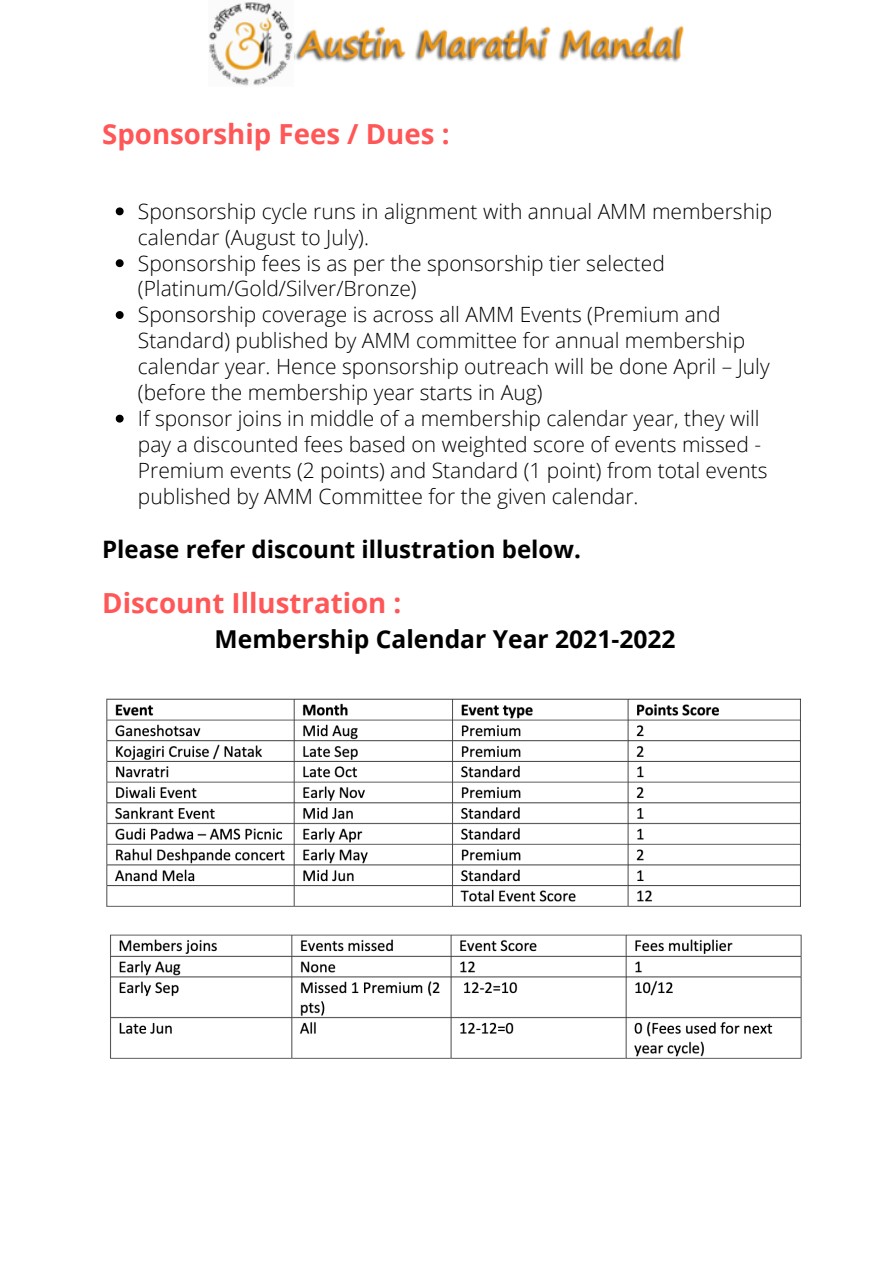
<style>
.page{position:relative;width:894px;height:1264px;background:#fff}
.page>*{position:absolute;margin:0;border:0;box-sizing:border-box;transform-origin:0 0}
.t1{font:700 27.6px "Open Sans";color:#ff5757}
.t2{font:700 24.6px "Open Sans";color:#000}
.t3{font:700 24px "Open Sans";color:#000}
.t4{font:300 21px/26px "Open Sans";color:#000}
</style>
<div class="page">
<img style="left:209px;top:2px;width:475px;height:84px">
<img style="left:106px;top:698px;width:696px;height:361px">
<svg style="left:116px;top:207px;width:8px;height:8px"></svg>
<svg style="left:116px;top:259px;width:8px;height:8px"></svg>
<svg style="left:116px;top:311px;width:8px;height:8px"></svg>
<svg style="left:116px;top:415px;width:8px;height:7px"></svg>
<p class="t1" style="left:102px;top:115px;width:349px">Sponsorship Fees / Dues :</p>
<p class="t4" style="left:138px;top:197px;width:635px">Sponsorship cycle runs in alignment with annual AMM membership calendar (August to July).</p>
<p class="t4" style="left:138px;top:249px;width:528px">Sponsorship fees is as per the sponsorship tier selected (Platinum/Gold/Silver/Bronze)</p>
<p class="t4" style="left:138px;top:301px;width:633px">Sponsorship coverage is across all AMM Events (Premium and Standard) published by AMM committee for annual membership calendar year. Hence sponsorship outreach will be done April – July (before the membership year starts in Aug)</p>
<p class="t4" style="left:138px;top:405px;width:631px">If sponsor joins in middle of a membership calendar year, they will pay a discounted fees based on weighted score of events missed - Premium events (2 points) and Standard (1 point) from total events published by AMM Committee for the given calendar.</p>
<p class="t3" style="left:102px;top:532px;width:480px">Please refer discount illustration below.</p>
<p class="t1" style="left:102px;top:583px;width:301px">Discount Illustration :</p>
<p class="t2" style="left:214px;top:621px;width:462px">Membership Calendar Year 2021-2022</p>
</div>
